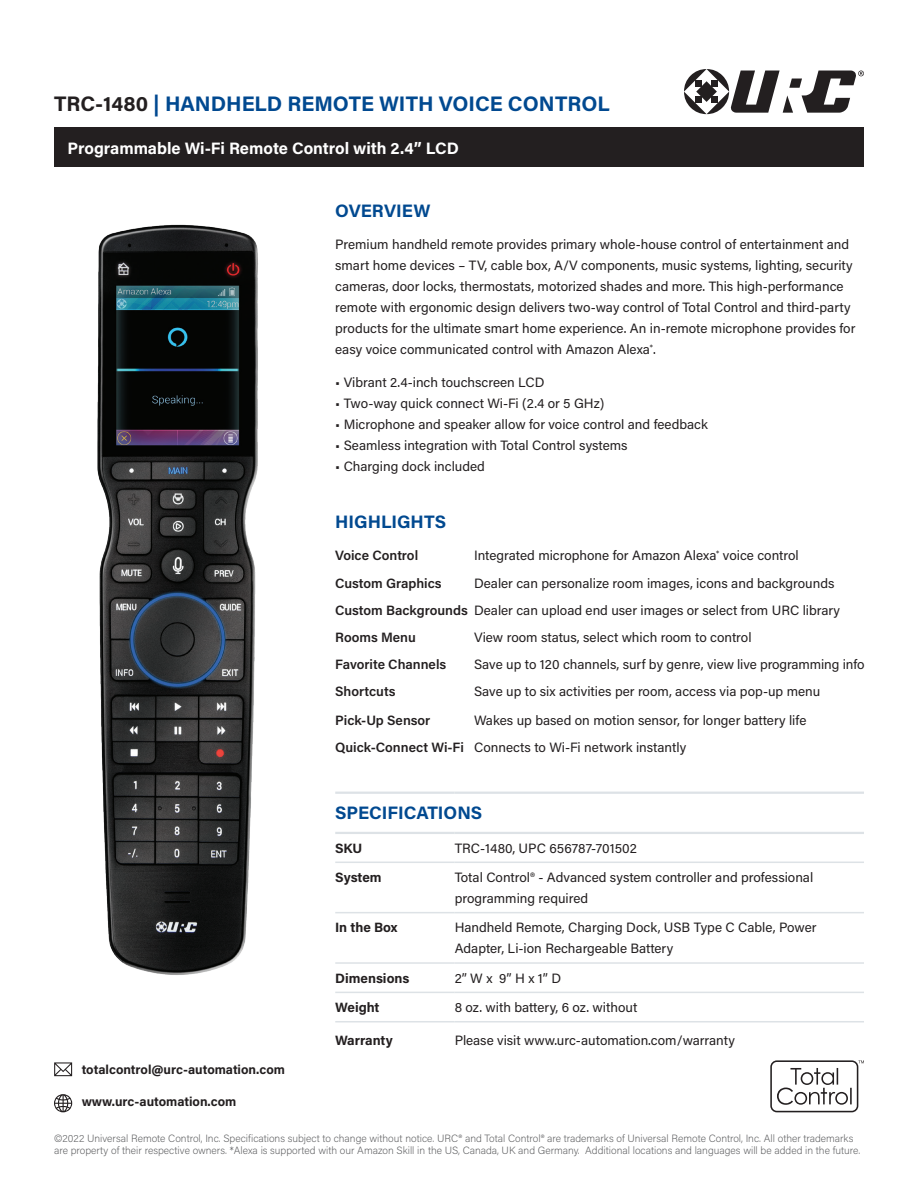
<style>
.page{position:relative;width:918px;height:1188px;background:#fff}
.page>*{position:absolute;margin:0;border:0;box-sizing:border-box;transform-origin:0 0}
.t1{font:700 21px "Acumin Pro";color:#014990}
.Front_Page_Body_Head{font:700 18px "Acumin Pro";color:#014990}
.t2{font:700 16.5px "Acumin Pro";color:#fff}
.Main_Body_Subheader{font:13.5px/21px "Acumin Pro";color:#231f20}
.Main_Body_Subheader-2{font:600 13.5px "Acumin Pro";color:#231f20}
.Front_Page_Body{font:13.5px "Acumin Pro";color:#231f20}
.Front_Page_Body-2{font:700 13.5px "Acumin Pro";color:#231f20}
.t3{font:700 12.9px "Acumin Pro";color:#231f20}
.t4{font:200 10.5px/12px "Acumin Pro";color:#57585a}
.s1{color:#231f20}
</style>
<div class="page">
<div style="left:54px;top:128px;width:810px;height:39px;background:#231f20"></div>
<svg style="left:684px;top:69px;width:180px;height:45px"></svg>
<svg style="left:54px;top:1094px;width:18px;height:18px"></svg>
<svg style="left:54px;top:1062px;width:18px;height:14px"></svg>
<svg style="left:770px;top:1060px;width:94px;height:52px"></svg>
<hr style="left:335px;top:862px;width:120px;height:1px;background:#dde2e6">
<hr style="left:455px;top:862px;width:409px;height:1px;background:#dde2e6">
<hr style="left:335px;top:912px;width:120px;height:1px;background:#dde2e6">
<hr style="left:455px;top:912px;width:409px;height:1px;background:#dde2e6">
<hr style="left:335px;top:962px;width:120px;height:2px;background:#dde2e6">
<hr style="left:455px;top:962px;width:409px;height:2px;background:#dde2e6">
<hr style="left:335px;top:992px;width:120px;height:1px;background:#dde2e6">
<hr style="left:455px;top:992px;width:409px;height:1px;background:#dde2e6">
<hr style="left:335px;top:1021px;width:120px;height:1px;background:#dde2e6">
<hr style="left:455px;top:1021px;width:409px;height:1px;background:#dde2e6">
<hr style="left:335px;top:792px;width:120px;height:2px;background:#dde2e6">
<hr style="left:455px;top:792px;width:409px;height:2px;background:#dde2e6">
<hr style="left:335px;top:832px;width:120px;height:2px;background:#dde2e6">
<hr style="left:455px;top:832px;width:409px;height:2px;background:#dde2e6">
<img style="left:97px;top:224px;width:161px;height:751px">
<h1 class="t1" style="left:54px;top:89px;width:557px"><span class="s1">TRC-1480</span> | HANDHELD REMOTE WITH VOICE CONTROL</h1>
<p class="t2" style="left:68px;top:136px;width:393px">Programmable Wi-Fi Remote Control with 2.4” LCD</p>
<p class="Front_Page_Body_Head" style="left:335px;top:198px;width:97px">OVERVIEW</p>
<p class="Main_Body_Subheader" style="left:335px;top:233px;width:522px">Premium handheld remote provides primary whole-house control of entertainment and smart home devices – TV, cable box, A/V components, music systems, lighting, security cameras, door locks, thermostats, motorized shades and more. This high-performance remote with ergonomic design delivers two-way control of Total Control and third-party products for the ultimate smart home experience. An in-remote microphone provides for easy voice communicated control with Amazon Alexa<sup>*</sup>.</p>
<p class="Main_Body_Subheader" style="left:335px;top:371px;width:211px">• Vibrant 2.4-inch touchscreen LCD</p>
<p class="Main_Body_Subheader" style="left:335px;top:392px;width:271px">• Two-way quick connect Wi-Fi (2.4 or 5 GHz)</p>
<p class="Main_Body_Subheader" style="left:335px;top:413px;width:374px">• Microphone and speaker allow for voice control and feedback</p>
<p class="Main_Body_Subheader" style="left:335px;top:434px;width:294px">• Seamless integration with Total Control systems</p>
<p class="Main_Body_Subheader" style="left:335px;top:455px;width:151px">• Charging dock included</p>
<p class="Front_Page_Body_Head" style="left:335px;top:509px;width:113px">HIGHLIGHTS</p>
<p class="Main_Body_Subheader-2" style="left:335px;top:546px;width:84px">Voice Control</p>
<p class="Main_Body_Subheader" style="left:474px;top:545px;width:326px">Integrated microphone for Amazon Alexa<sup>*</sup> voice control</p>
<p class="Main_Body_Subheader-2" style="left:335px;top:573px;width:108px">Custom Graphics</p>
<p class="Main_Body_Subheader" style="left:474px;top:572px;width:362px">Dealer can personalize room images, icons and backgrounds</p>
<p class="Main_Body_Subheader-2" style="left:335px;top:601px;width:134px">Custom Backgrounds</p>
<p class="Main_Body_Subheader" style="left:474px;top:599px;width:368px">Dealer can upload end user images or select from URC library</p>
<p class="Main_Body_Subheader-2" style="left:335px;top:628px;width:82px">Rooms Menu</p>
<p class="Main_Body_Subheader" style="left:474px;top:626px;width:279px">View room status, select which room to control</p>
<p class="Main_Body_Subheader-2" style="left:335px;top:655px;width:112px">Favorite Channels</p>
<p class="Main_Body_Subheader" style="left:474px;top:654px;width:392px">Save up to 120 channels, surf by genre, view live programming info</p>
<p class="Main_Body_Subheader-2" style="left:335px;top:682px;width:62px">Shortcuts</p>
<p class="Main_Body_Subheader" style="left:474px;top:681px;width:348px">Save up to six activities per room, access via pop-up menu</p>
<p class="Main_Body_Subheader-2" style="left:335px;top:710px;width:97px">Pick-Up Sensor</p>
<p class="Main_Body_Subheader" style="left:474px;top:709px;width:334px">Wakes up based on motion sensor, for longer battery life</p>
<p class="Main_Body_Subheader-2" style="left:335px;top:738px;width:130px">Quick-Connect Wi-Fi</p>
<p class="Main_Body_Subheader" style="left:474px;top:736px;width:214px">Connects to Wi-Fi network instantly</p>
<p class="t3" style="left:82px;top:1061px;width:205px">totalcontrol@urc-automation.com</p>
<p class="t3" style="left:82px;top:1093px;width:156px">www.urc-automation.com</p>
<p class="Front_Page_Body_Head" style="left:335px;top:800px;width:149px">SPECIFICATIONS</p>
<p class="Front_Page_Body-2" style="left:335px;top:838px;width:29px">SKU</p>
<p class="Main_Body_Subheader" style="left:455px;top:837px;width:184px">TRC-1480, UPC 656787-701502</p>
<p class="Front_Page_Body-2" style="left:335px;top:868px;width:48px">System</p>
<p class="Main_Body_Subheader" style="left:455px;top:866px;width:360px">Total Control® - Advanced system controller and professional programming required</p>
<p class="Front_Page_Body-2" style="left:335px;top:918px;width:64px">In the Box</p>
<p class="Main_Body_Subheader" style="left:455px;top:917px;width:363px">Handheld Remote, Charging Dock, USB Type C Cable, Power<br>Adapter, Li-ion Rechargeable Battery</p>
<p class="Front_Page_Body-2" style="left:335px;top:968px;width:76px">Dimensions</p>
<p class="Main_Body_Subheader" style="left:455px;top:967px;width:108px">2” W x 9” H x 1” D</p>
<p class="Front_Page_Body-2" style="left:335px;top:998px;width:46px">Weight</p>
<p class="Front_Page_Body" style="left:455px;top:998px;width:184px">8 oz. with battery, 6 oz. without</p>
<p class="Front_Page_Body-2" style="left:335px;top:1031px;width:59px">Warranty</p>
<p class="Front_Page_Body" style="left:455px;top:1031px;width:282px">Please visit www.urc-automation.com/warranty</p>
<p class="t4" style="left:54px;top:1132px;width:808px">©2022 Universal Remote Control, Inc. Specifications subject to change without notice. URC® and Total Control® are trademarks of Universal Remote Control, Inc. All other trademarks are property of their respective owners. *Alexa is supported with our Amazon Skill in the US, Canada, UK and Germany. Additional locations and languages will be added in the future.</p>
</div>
